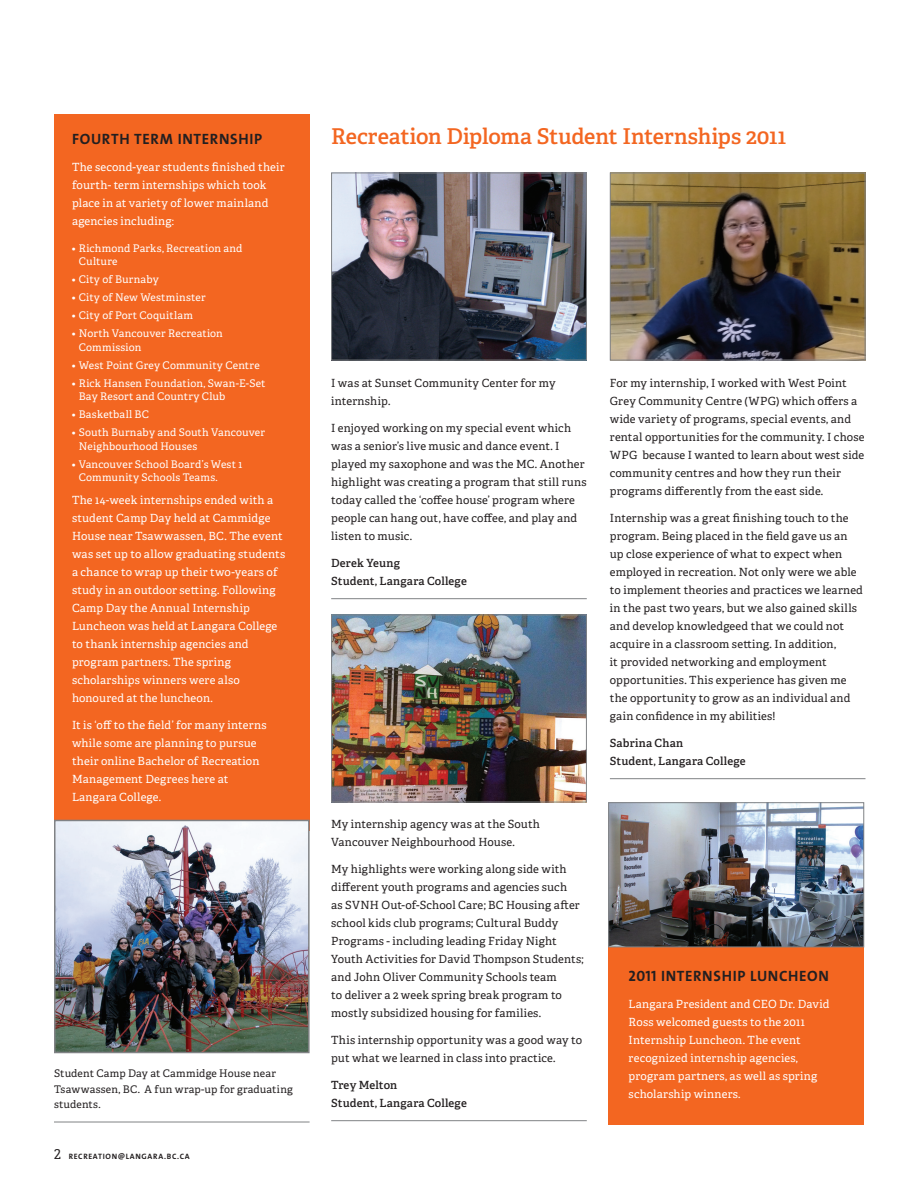
<style>
.page{position:relative;width:918px;height:1188px;background:#fff}
.page>*{position:absolute;margin:0;border:0;box-sizing:border-box;transform-origin:0 0}
.t1{font:600 21.75px "Adelle";letter-spacing:-.005em;color:#f36621}
.t2{font:700 15px "The Sans Os F";letter-spacing:.045em;color:#231f20}
.t3{font:11.25px/18px "Adelle";letter-spacing:.015em;color:#231f20}
.t4{font:11.25px/18px "Adelle";letter-spacing:.015em;color:#fff}
.t5{font:600 11.25px/18px "Adelle";letter-spacing:.015em;color:#231f20}
.t6{font:10.5px/13.5px "Adelle";letter-spacing:.02em;color:#fff}
.t7{font:10.5px/15.8px "Adelle";letter-spacing:.015em;color:#231f20}
.t8{font:700 7.8px "The Sans Os F";letter-spacing:.09em;color:#231f20}
.s1{font-size:10.5px}
.s2{font-family:"Adelle";font-weight:400;font-size:13.5px}
</style>
<div class="page">
<img style="left:333px;top:175px;width:252px;height:183px">
<div style="left:331px;top:173px;width:256px;height:187px;border:1px solid #808285"></div>
<hr style="left:610px;top:778px;width:256px;height:1px;background:#808285">
<img style="left:612px;top:175px;width:252px;height:183px">
<div style="left:610px;top:173px;width:256px;height:187px;border:1px solid #808285"></div>
<div style="left:54px;top:114px;width:256px;height:717px;background:#f36621"></div>
<div style="left:608px;top:947px;width:256px;height:177px;background:#f36621"></div>
<img style="left:57px;top:823px;width:250px;height:227px">
<div style="left:54px;top:820px;width:256px;height:233px;border:2px solid #808285"></div>
<hr style="left:54px;top:1122px;width:256px;height:1px;background:#808285">
<hr style="left:331px;top:598px;width:256px;height:1px;background:#808285">
<hr style="left:331px;top:1120px;width:256px;height:1px;background:#808285">
<img style="left:333px;top:617px;width:252px;height:183px">
<div style="left:331px;top:615px;width:256px;height:187px;border:1px solid #808285"></div>
<img style="left:610px;top:804px;width:252px;height:141px">
<div style="left:608px;top:802px;width:256px;height:145px;border:1px solid #808285"></div>
<h2 class="t2" style="left:72px;top:129px;width:192px">FOURTH TERM INTERNSHIP</h2>
<p class="t4" style="left:72px;top:158px;width:214px">The second-year students finished their fourth- term internships which took place in at variety of lower mainland agencies including<span class="s1">:</span></p>
<p class="t6" style="left:79px;top:242px;width:165px;text-indent:-7px">• Richmond Parks, Recreation and<br>Culture</p>
<p class="t6" style="left:72px;top:273px;width:88px">• City of Burnaby</p>
<p class="t6" style="left:72px;top:291px;width:135px">• City of New Westminster</p>
<p class="t6" style="left:72px;top:309px;width:122px">• City of Port Coquitlam</p>
<p class="t6" style="left:79px;top:327px;width:146px;text-indent:-7px">• North Vancouver Recreation<br>Commission</p>
<p class="t6" style="left:72px;top:359px;width:189px">• West Point Grey Community Centre</p>
<p class="t6" style="left:79px;top:377px;width:188px;text-indent:-7px">• Rick Hansen Foundation, Swan-E-Set<br>Bay Resort and Country Club</p>
<p class="t6" style="left:72px;top:408px;width:79px">• Basketball BC</p>
<p class="t6" style="left:79px;top:426px;width:188px;text-indent:-7px">• South Burnaby and South Vancouver<br>Neighbourhood Houses</p>
<p class="t6" style="left:79px;top:458px;width:165px;text-indent:-7px">• Vancouver School Board’s West 1<br>Community Schools Teams.</p>
<p class="t4" style="left:72px;top:491px;width:215px">The 14-week internships ended with a student Camp Day held at Cammidge House near Tsawwassen, BC. The event was set up to allow graduating students a chance to wrap up their two-years of study in an outdoor setting. Following Camp Day the Annual Internship Luncheon was held at Langara College to thank internship agencies and program partners. The spring scholarships winners were also honoured at the luncheon.</p>
<p class="t4" style="left:72px;top:716px;width:196px">It is ‘off to the field’ for many interns while some are planning to pursue their online Bachelor of Recreation<br>Management Degrees here at<br>Langara College.</p>
<p class="t7" style="left:54px;top:1065px;width:241px">Student Camp Day at Cammidge House near<br>Tsawwassen, BC. A fun wrap-up for graduating students.</p>
<p class="t8" style="left:54px;top:1152px;width:137px"><span class="s2">2</span> RECREATION@LANGARA.BC.CA</p>
<h1 class="t1" style="left:331px;top:123px;width:457px">Recreation Diploma Student Internships 2011</h1>
<p class="t3" style="left:331px;top:374px;width:226px">I was at Sunset Community Center for my internship.</p>
<p class="t3" style="left:331px;top:419px;width:257px">I enjoyed working on my special event which was a senior’s live music and dance event. I played my saxophone and was the MC. Another highlight was creating a program that still runs today called the ‘coffee house’ program where people can hang out, have coffee, and play and listen to music.</p>
<p class="t5" style="left:331px;top:554px;width:137px">Derek Yeung<br>Student, Langara College</p>
<p class="t3" style="left:331px;top:815px;width:210px">My internship agency was at the South<br>Vancouver Neighbourhood House.</p>
<p class="t3" style="left:331px;top:860px;width:254px">My highlights were working along side with different youth programs and agencies such<br>as SVNH Out-of-School Care; BC Housing after school kids club programs; Cultural Buddy Programs - including leading Friday Night Youth Activities for David Thompson Students; and John Oliver Community Schools team<br>to deliver a 2 week spring break program to mostly subsidized housing for families.</p>
<p class="t3" style="left:331px;top:1031px;width:253px">This internship opportunity was a good way to put what we learned in class into practice.</p>
<p class="t5" style="left:331px;top:1076px;width:137px">Trey Melton<br>Student, Langara College</p>
<p class="t3" style="left:610px;top:374px;width:256px">For my internship, I worked with West Point Grey Community Centre (WPG) which offers a wide variety of programs, special events, and rental opportunities for the community. I chose WPG because I wanted to learn about west side community centres and how they run their programs differently from the east side.</p>
<p class="t3" style="left:610px;top:509px;width:255px">Internship was a great finishing touch to the program. Being placed in the field gave us an up close experience of what to expect when employed in recreation. Not only were we able to implement theories and practices we learned in the past two years, but we also gained skills and develop knowledgeed that we could not acquire in a classroom setting. In addition,<br>it provided networking and employment opportunities. This experience has given me the opportunity to grow as an individual and gain confidence in my abilities!</p>
<p class="t5" style="left:610px;top:734px;width:137px">Sabrina Chan<br>Student, Langara College</p>
<h2 class="t2" style="left:629px;top:966px;width:202px">2011 INTERNSHIP LUNCHEON</h2>
<p class="t4" style="left:629px;top:995px;width:203px">Langara President and CEO Dr. David<br>Ross welcomed guests to the 2011<br>Internship Luncheon. The event recognized internship agencies, program partners, as well as spring scholarship winners.</p>
</div>
